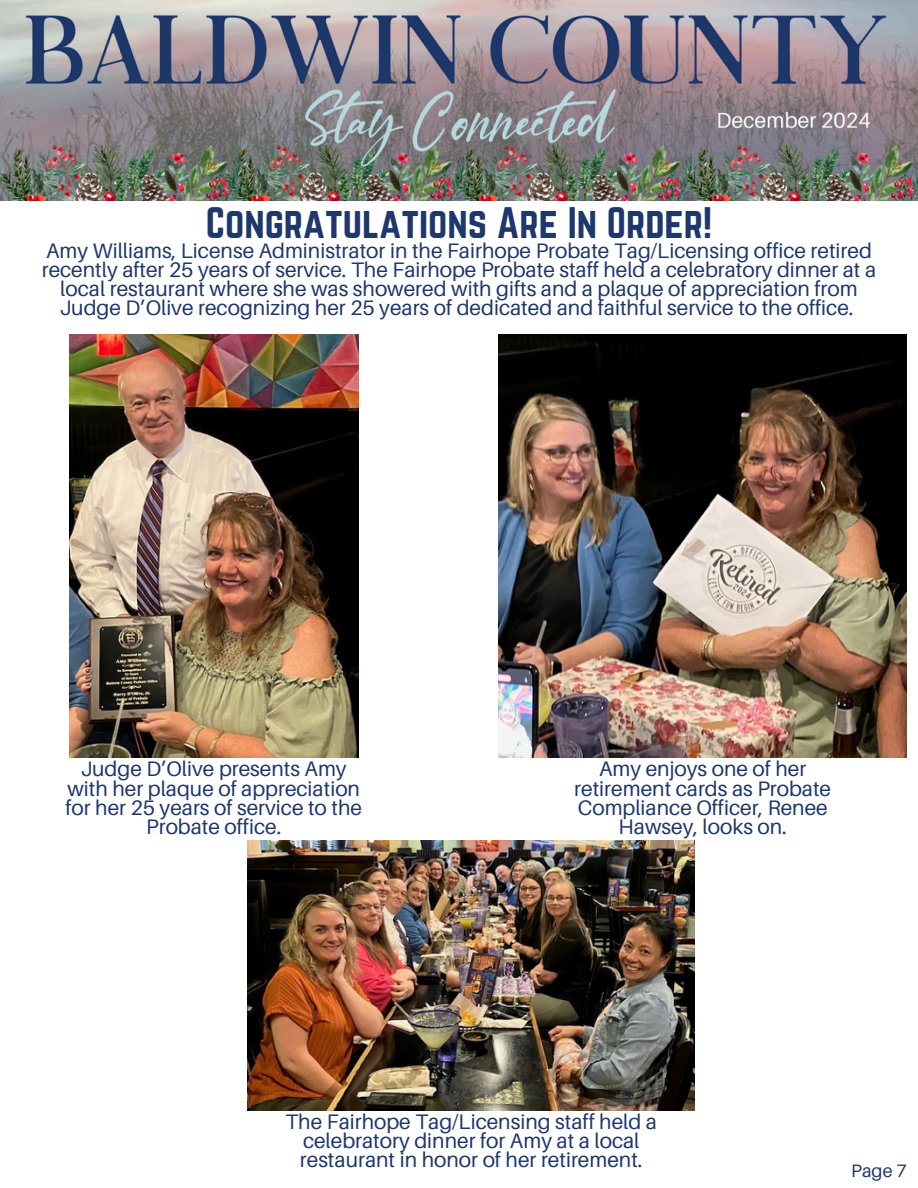
<style>
.page{position:relative;width:918px;height:1188px;background:#fff}
.page>*{position:absolute;margin:0;border:0;box-sizing:border-box;transform-origin:0 0}
.t1{font:38.55px "Norwester";color:#1e376c}
.t2{font:21px/19.2px "Aileron";color:#1e376c;text-align:center}
.t3{font:18px "Aileron";color:#1e376c}
</style>
<div class="page">
<img style="left:0;top:0;width:918px;height:200px">
<img style="left:69px;top:335px;width:289px;height:423px">
<img style="left:499px;top:335px;width:408px;height:423px">
<img style="left:248px;top:840px;width:446px;height:270px">
<h1 class="t1" style="left:206px;top:199px;width:508px">Congratulations Are In Order!</h1>
<h2 class="t2" style="left:42px;top:241px;width:836px">Amy Williams, License Administrator in the Fairhope Probate Tag/Licensing office retired recently after 25 years of service. The Fairhope Probate staff held a celebratory dinner at a local restaurant where she was showered with gifts and a plaque of appreciation from Judge D’Olive recognizing her 25 years of dedicated and faithful service to the office.</h2>
<p class="t2" style="left:65px;top:759px;width:298px">Judge D’Olive presents Amy with her plaque of appreciation for her 25 years of service to the<br>Probate office.</p>
<p class="t2" style="left:574px;top:759px;width:258px">Amy enjoys one of her retirement cards as Probate<br>Compliance Officer, Renee<br>Hawsey, looks on.</p>
<h2 class="t2" style="left:285px;top:1112px;width:373px">The Fairhope Tag/Licensing staff held a celebratory dinner for Amy at a local restaurant in honor of her retirement.</h2>
<p class="t3" style="left:851px;top:1160px;width:57px">Page 7</p>
</div>
